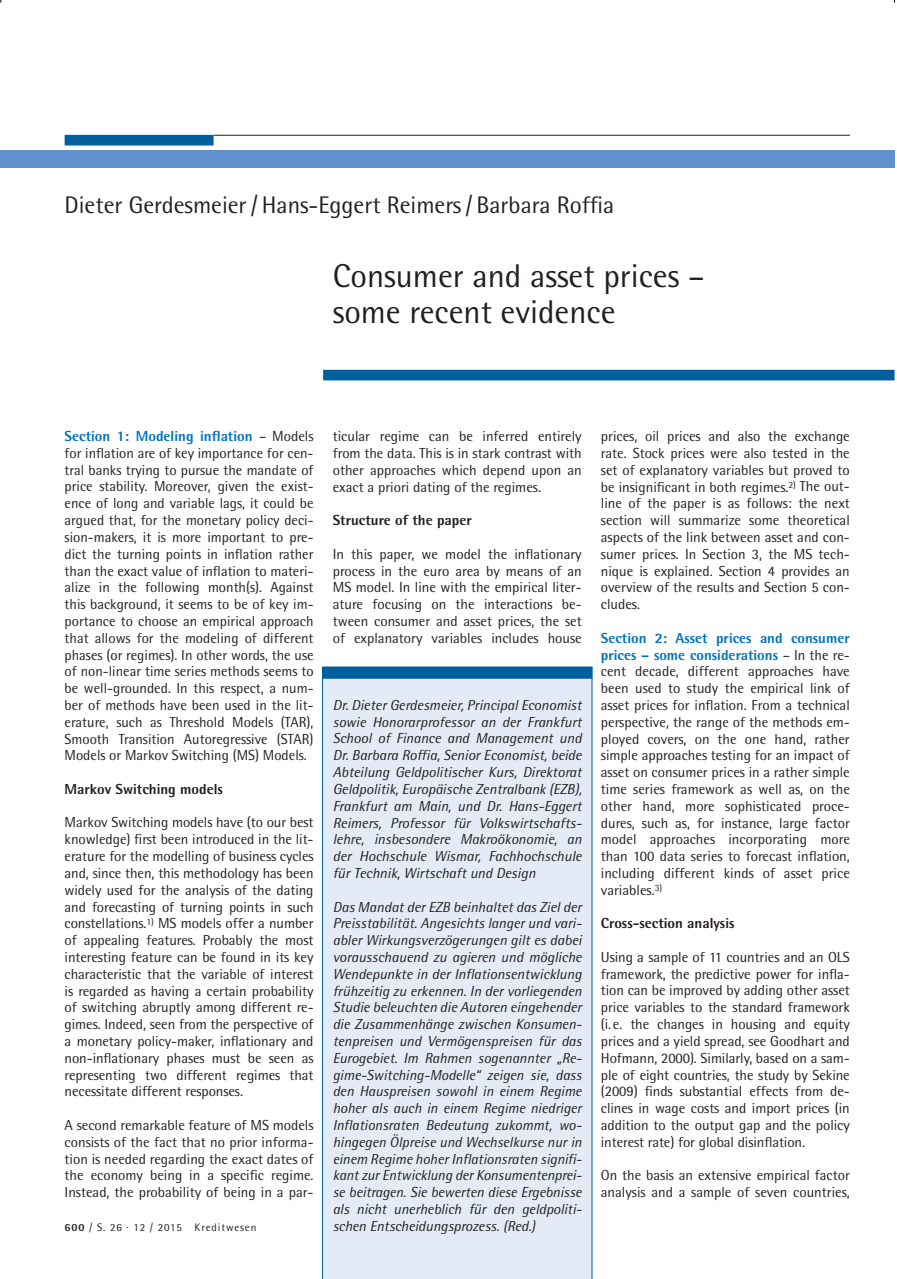
<style>
.page{position:relative;width:897px;height:1279px;background:#fff}
.page>*{position:absolute;margin:0;border:0;box-sizing:border-box;transform-origin:0 0}
.t1{font:33px/36px "Rotis Semi Sans";color:#231f20}
.t2{font:24px "Rotis Semi Sans";color:#231f20}
.t3{font:14.55px/16.8px "Rotis Semi Sans";color:#231f20;text-align:justify}
.t4{font:italic 14.55px/16.8px "Rotis Semi Sans";letter-spacing:-.005em;color:#231f20;text-align:justify}
.t5{font:800 14.55px "Rotis Semi Sans";color:#231f20}
.t6{font:10.95px "Rotis Semi Sans";letter-spacing:.08em;color:#231f20}
.s1{font-weight:800;color:#0073bc}
.s2{font-weight:800}
</style>
<div class="page">
<hr style="left:213px;top:135px;width:636px;height:1px;background:#231f20">
<div style="left:65px;top:135px;width:148px;height:11px;background:#00609d;border:2px solid #00609d"></div>
<div style="left:323px;top:370px;width:571px;height:10px;background:#00609d"></div>
<div style="left:0;top:151px;width:894px;height:17px;background:#6091cc"></div>
<div style="left:322px;top:679px;width:270px;height:600px;background:#e4ebf6"></div>
<div style="left:322px;top:667px;width:270px;height:12px;background:#00609d;border:2px solid #00609d"></div>
<h2 class="t2" style="left:65px;top:191px;width:551px">Dieter Gerdesmeier / Hans-Eggert Reimers / Barbara Roffia</h2>
<h1 class="t1" style="left:332px;top:258px;width:373px">Consumer and asset prices – some recent evidence</h1>
<p class="t3" style="left:65px;top:428px;width:250px"><span class="s1">Section 1: Modeling inflation</span> – Models for inflation are of key importance for cen&shy;tral banks trying to pursue the mandate of price stability. Moreover, given the exist&shy;ence of long and variable lags, it could be argued that, for the monetary policy deci&shy;sion-makers, it is more important to pre&shy;dict the turning points in inflation rather than the exact value of inflation to materi&shy;alize in the following month(s). Against this background, it seems to be of key im&shy;portance to choose an empirical approach that allows for the modeling of different phases (or regimes). In other words, the use of non-linear time series methods seems to be well-grounded. In this respect, a num&shy;ber of methods have been used in the lit&shy;erature, such as Threshold Models (TAR), Smooth Transition Autoregressive (STAR)<br>Models or Markov Switching (MS) Models.</p>
<p class="t5" style="left:65px;top:780px;width:160px">Markov Switching models</p>
<p class="t3" style="left:65px;top:814px;width:250px">Markov Switching models have (to our best knowledge) first been introduced in the lit&shy;erature for the modelling of business cycles and, since then, this methodology has been widely used for the analysis of the dating and forecasting of turning points in such constellations.<sup>1)</sup> MS models offer a number of appealing features. Probably the most interesting feature can be found in its key characteristic that the variable of interest is regarded as having a certain probability of switching abruptly among different re&shy;gimes. Indeed, seen from the perspective of a monetary policy-maker, inflationary and non-inflationary phases must be seen as representing two different regimes that necessitate different responses.</p>
<p class="t3" style="left:65px;top:1116px;width:250px">A second remarkable feature of MS models consists of the fact that no prior informa&shy;tion is needed regarding the exact dates of the economy being in a specific regime.<br>Instead, the probability of being in a par-</p>
<p class="t6" style="left:65px;top:1221px;width:193px"><span class="s2">600</span> / S. 26 · 12 / 2015 Kreditwesen</p>
<p class="t3" style="left:332px;top:428px;width:250px">ticular regime can be inferred entirely from the data. This is in stark contrast with other approaches which depend upon an exact a priori dating of the regimes.</p>
<p class="t5" style="left:332px;top:511px;width:140px">Structure of the paper</p>
<p class="t3" style="left:332px;top:545px;width:250px">In this paper, we model the inflationary process in the euro area by means of an MS model. In line with the empirical liter&shy;ature focusing on the interactions be&shy;tween consumer and asset prices, the set of explanatory variables includes house</p>
<p class="t4" style="left:332px;top:696px;width:250px">Dr. Dieter Gerdesmeier, Principal Economist sowie Honorarprofessor an der Frankfurt School of Finance and Management und Dr. Barbara Roffia, Senior Economist, beide Abteilung Geldpolitischer Kurs, Direktorat Geldpolitik, Europäische Zentralbank (EZB), Frankfurt am Main, und Dr. Hans-Eggert Reimers, Professor für Volkswirtschafts&shy;lehre, insbesondere Makroökonomie, an der Hochschule Wismar, Fachhochschule für Technik, Wirtschaft und Design</p>
<p class="t4" style="left:332px;top:898px;width:250px">Das Mandat der EZB beinhaltet das Ziel der Preisstabilität. Angesichts langer und vari&shy;abler Wirkungsverzögerungen gilt es dabei vorausschauend zu agieren und mögliche Wendepunkte in der Inflationsentwicklung frühzeitig zu erkennen. In der vorliegenden Studie beleuchten die Autoren eingehender die Zusammenhänge zwischen Konsumen&shy;tenpreisen und Vermögenspreisen für das Eurogebiet. Im Rahmen sogenannter „Re&shy;gime-Switching-Modelle“ zeigen sie, dass den Hauspreisen sowohl in einem Regime hoher als auch in einem Regime niedriger Inflationsraten Bedeutung zukommt, wo&shy;hingegen Ölpreise und Wechselkurse nur in einem Regime hoher Inflationsraten signifi&shy;kant zur Entwicklung der Konsumentenprei&shy;se beitragen. Sie bewerten diese Ergebnisse als nicht unerheblich für den geldpoliti&shy;schen Entscheidungsprozess. (Red.)</p>
<p class="t3" style="left:600px;top:428px;width:250px">prices, oil prices and also the exchange rate. Stock prices were also tested in the set of explanatory variables but proved to be insignificant in both regimes.<sup>2)</sup> The out&shy;line of the paper is as follows: the next section will summarize some theoretical aspects of the link between asset and con&shy;sumer prices. In Section 3, the MS tech&shy;nique is explained. Section 4 provides an overview of the results and Section 5 con&shy;cludes.</p>
<p class="t3" style="left:600px;top:629px;width:250px"><span class="s1">Section 2: Asset prices and consumer prices – some considerations</span> – In the re&shy;cent decade, different approaches have been used to study the empirical link of asset prices for inflation. From a technical perspective, the range of the methods em&shy;ployed covers, on the one hand, rather simple approaches testing for an impact of asset on consumer prices in a rather simple time series framework as well as, on the other hand, more sophisticated proce&shy;dures, such as, for instance, large factor model approaches incorporating more than 100 data series to forecast inflation, including different kinds of asset price variables.<sup>3)</sup></p>
<p class="t5" style="left:600px;top:914px;width:135px">Cross-section analysis</p>
<p class="t3" style="left:600px;top:948px;width:250px">Using a sample of 11 countries and an OLS framework, the predictive power for infla&shy;tion can be improved by adding other asset price variables to the standard framework (i. e. the changes in housing and equity prices and a yield spread, see Goodhart and Hofmann, 2000). Similarly, based on a sam&shy;ple of eight countries, the study by Sekine (2009) finds substantial effects from de&shy;clines in wage costs and import prices (in addition to the output gap and the policy interest rate) for global disinflation.</p>
<p class="t3" style="left:600px;top:1167px;width:250px">On the basis an extensive empirical factor analysis and a sample of seven countries,</p>
</div>
